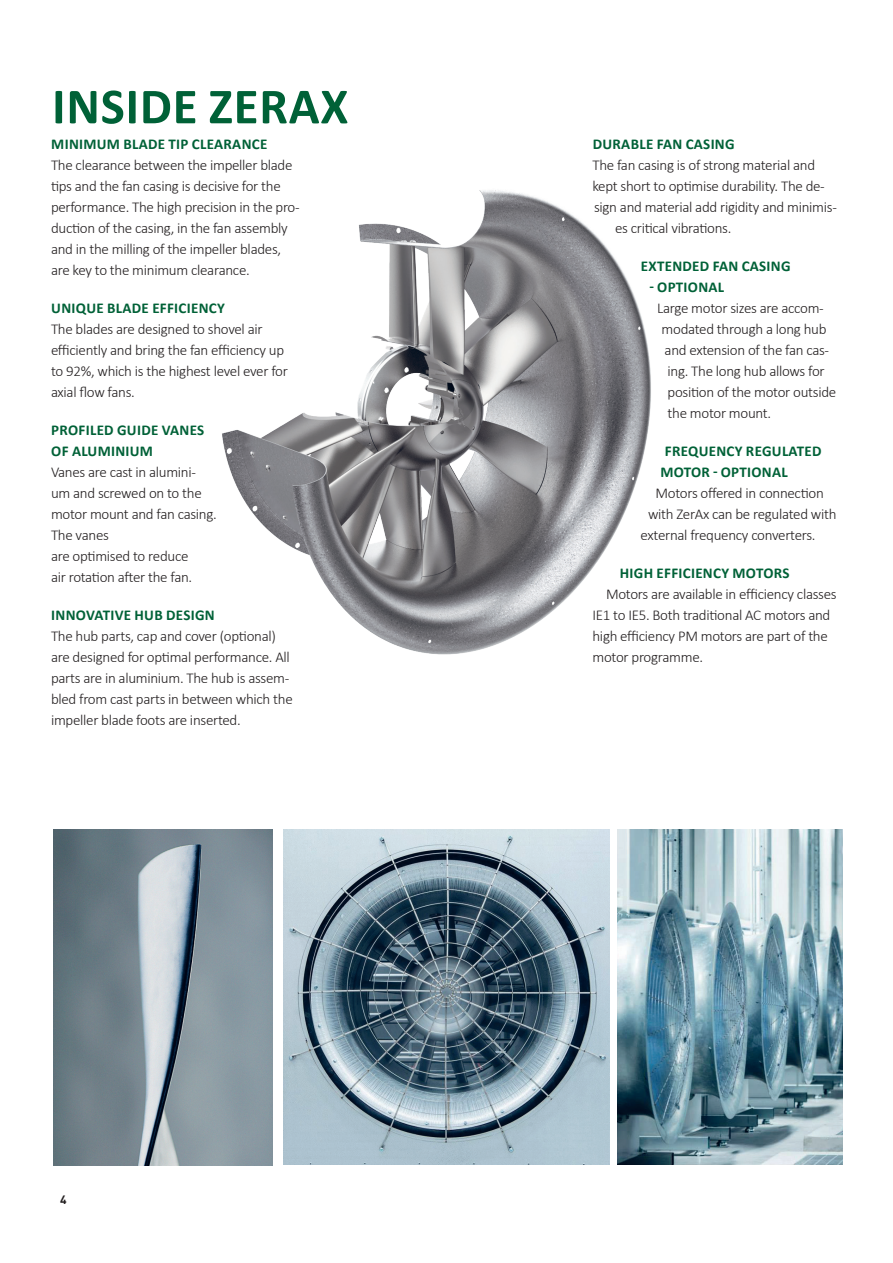
<style>
.page{position:relative;width:893px;height:1263px;background:#fff}
.page>*{position:absolute;margin:0;border:0;box-sizing:border-box;transform-origin:0 0}
.t1{font:700 51px "Calibri";letter-spacing:.015em;color:#006137}
.t2{font:300 15px/21px "Calibri";letter-spacing:-.02em;color:#231f20}
.t3{font:700 15px/21px "Calibri";letter-spacing:.02em;color:#006137}
.t4{font:700 12px "DINOT";color:#231f20}
</style>
<div class="page">
<img style="left:222px;top:190px;width:429px;height:465px">
<img style="left:53px;top:830px;width:220px;height:335px">
<img style="left:618px;top:830px;width:225px;height:334px">
<img style="left:284px;top:830px;width:325px;height:334px">
<h1 class="t1" style="left:52px;top:70px;width:298px">INSIDE ZERAX</h1>
<p class="t3" style="left:51px;top:133px;width:218px">MINIMUM BLADE TIP CLEARANCE</p>
<p class="t2" style="left:51px;top:154px;width:250px">The clearance between the impeller blade tips and the fan casing is decisive for the performance. The high precision in the pro&shy;duction of the casing, in the fan assembly and in the milling of the impeller blades, are key to the minimum clearance.</p>
<p class="t3" style="left:51px;top:297px;width:175px">UNIQUE BLADE EFFICIENCY</p>
<p class="t2" style="left:51px;top:318px;width:238px">The blades are designed to shovel air efficiently and bring the fan efficiency up to 92%, which is the highest level ever for axial flow fans.</p>
<p class="t3" style="left:51px;top:419px;width:154px">PROFILED GUIDE VANES<br>OF ALUMINIUM</p>
<p class="t2" style="left:51px;top:461px;width:167px">Vanes are cast in alumini&shy;um and screwed on to the motor mount and fan casing.<br>The vanes<br>are optimised to reduce<br>air rotation after the fan.</p>
<p class="t3" style="left:51px;top:604px;width:165px">INNOVATIVE HUB DESIGN</p>
<p class="t2" style="left:51px;top:625px;width:243px">The hub parts, cap and cover (optional) are designed for optimal performance. All parts are in aluminium. The hub is assem&shy;bled from cast parts in between which the impeller blade foots are inserted.</p>
<p class="t4" style="left:60px;top:1192px;width:8px">4</p>
<p class="t3" style="left:593px;top:133px;width:143px">DURABLE FAN CASING</p>
<p class="t2" style="left:592px;top:154px;width:224px">The fan casing is of strong material and</p>
<p class="t2" style="left:592px;top:175px;width:234px">kept short to optimise durability. The de-</p>
<p class="t2" style="left:594px;top:196px;width:244px">sign and material add rigidity and minimis-</p>
<p class="t2" style="left:615px;top:217px;width:118px">es critical vibrations.</p>
<p class="t3" style="left:641px;top:255px;width:151px">EXTENDED FAN CASING</p>
<p class="t3" style="left:650px;top:276px;width:76px">- OPTIONAL</p>
<p class="t2" style="left:657px;top:297px;width:168px">Large motor sizes are accom-</p>
<p class="t2" style="left:662px;top:318px;width:166px">modated through a long hub</p>
<p class="t2" style="left:665px;top:339px;width:166px">and extension of the fan cas-</p>
<p class="t2" style="left:668px;top:360px;width:159px">ing. The long hub allows for</p>
<p class="t2" style="left:668px;top:381px;width:170px">position of the motor outside</p>
<p class="t2" style="left:668px;top:402px;width:105px">the motor mount.</p>
<p class="t3" style="left:660px;top:440px;width:163px;text-indent:4px">FREQUENCY REGULATED<br>MOTOR - OPTIONAL</p>
<p class="t2" style="left:656px;top:482px;width:170px">Motors offered in connection</p>
<p class="t2" style="left:648px;top:503px;width:190px">with ZerAx can be regulated with</p>
<p class="t2" style="left:641px;top:524px;width:176px">external frequency converters.</p>
<p class="t3" style="left:620px;top:562px;width:171px">HIGH EFFICIENCY MOTORS</p>
<p class="t2" style="left:592px;top:583px;width:246px;text-indent:14px">Motors are available in efficiency classes IE1 to IE5. Both traditional AC motors and high efficiency PM motors are part of the motor programme.</p>
</div>
